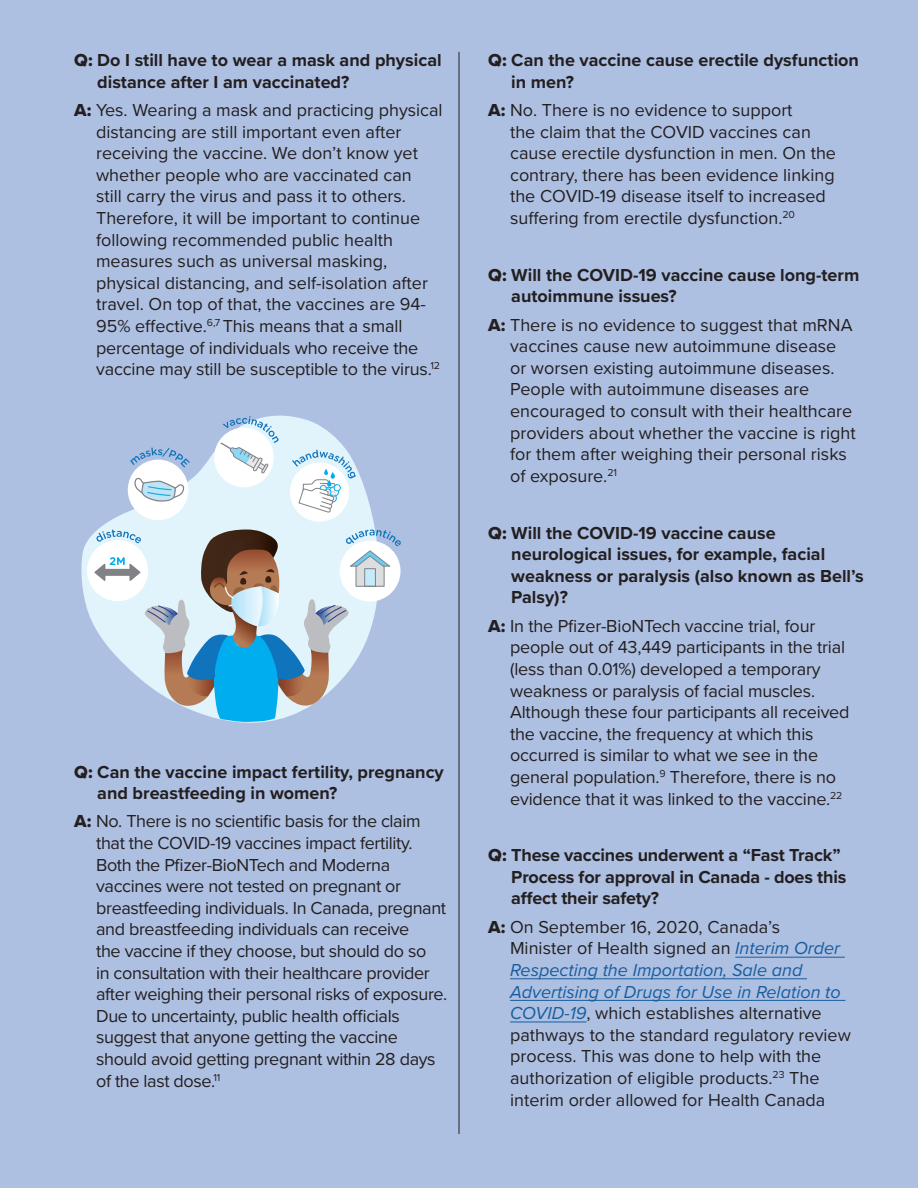
<style>
.page{position:relative;width:918px;height:1188px;background:#aec0e2}
.page>*{position:absolute;margin:0;border:0;box-sizing:border-box;transform-origin:0 0}
.Paragraph{font:18px/21.6px "Proxima Nova";color:#231f20}
.Paragraph-2{font:18px/21.6px "Proxima Nova";letter-spacing:-.02em;color:#231f20}
.Paragraph-3{font:700 18px/21.6px "Proxima Nova";color:#231f20}
.s1{font-family:"Proxima Nova Extrabld";font-weight:400}
.s2{font-family:"Proxima Nova Extrabld"}
.s3{font-style:italic;color:#175d9e}
</style>
<div class="page">
<hr style="left:735px;top:957px;width:110px;height:1px;background:#175d9e">
<hr style="left:510px;top:978px;width:297px;height:1px;background:#175d9e">
<hr style="left:510px;top:1000px;width:335px;height:1px;background:#175d9e">
<hr style="left:510px;top:1021px;width:76px;height:1px;background:#175d9e">
<hr style="left:459px;top:52px;width:1px;height:1082px;background:#231f20">
<svg style="left:81px;top:415px;width:294px;height:308px"></svg>
<div style="left:290px;top:463px;width:59px;height:59px;background:#fff;border-radius:50%"></div>
<svg style="left:292px;top:450px;width:64px;height:63px"></svg>
<div style="left:128px;top:460px;width:60px;height:60px;background:#fff;border-radius:50%"></div>
<svg style="left:134px;top:477px;width:51px;height:25px"></svg>
<svg style="left:130px;top:447px;width:60px;height:20px"></svg>
<div style="left:87px;top:540px;width:61px;height:61px;background:#fff;border-radius:50%"></div>
<div style="left:214px;top:428px;width:60px;height:59px;background:#fff;border-radius:50%"></div>
<svg style="left:220px;top:416px;width:59px;height:58px"></svg>
<svg style="left:94px;top:530px;width:307px;height:192px"></svg>
<p class="Paragraph-3" style="left:97px;top:49px;width:346px;text-indent:-23px"><span class="s1">Q:</span> Do I still have to wear a mask and physical distance after I am vaccinated?</p>
<p class="Paragraph" style="left:96px;top:98px;width:348px;text-indent:-22px"><span class="s2">A:</span> Yes. Wearing a mask and practicing physical distancing are still important even after receiving the vaccine. We don’t know yet whether people who are vaccinated can<br>still carry the virus and pass it to others.<br>Therefore, it will be important to continue following recommended public health measures such as universal masking, physical distancing, and self-isolation after travel. On top of that, the vaccines are 94- 95% effective.<sup>6,7</sup> This means that a small percentage of individuals who receive the vaccine may still be susceptible to the virus.<sup>12</sup></p>
<p class="Paragraph-3" style="left:97px;top:760px;width:348px;text-indent:-23px"><span class="s1">Q:</span> Can the vaccine impact fertility, pregnancy and breastfeeding in women?</p>
<p class="Paragraph-2" style="left:96px;top:810px;width:353px;text-indent:-22px"><span class="s2">A:</span> No. There is no scientific basis for the claim that the COVID-19 vaccines impact fertility.<br>Both the Pfizer-BioNTech and Moderna vaccines were not tested on pregnant or breastfeeding individuals. In Canada, pregnant and breastfeeding individuals can receive<br>the vaccine if they choose, but should do so<br>in consultation with their healthcare provider after weighing their personal risks of exposure.<br>Due to uncertainty, public health officials suggest that anyone getting the vaccine should avoid getting pregnant within 28 days of the last dose.<sup>11</sup></p>
<p class="Paragraph-3" style="left:511px;top:49px;width:349px;text-indent:-23px"><span class="s1">Q:</span> Can the vaccine cause erectile dysfunction in men?</p>
<p class="Paragraph" style="left:510px;top:98px;width:328px;text-indent:-22px"><span class="s2">A:</span> No. There is no evidence to support<br>the claim that the COVID vaccines can cause erectile dysfunction in men. On the contrary, there has been evidence linking the COVID-19 disease itself to increased suffering from erectile dysfunction.<sup>20</sup></p>
<p class="Paragraph-3" style="left:511px;top:264px;width:350px;text-indent:-23px"><span class="s1">Q:</span> Will the COVID-19 vaccine cause long-term autoimmune issues?</p>
<p class="Paragraph" style="left:510px;top:313px;width:347px;text-indent:-22px"><span class="s2">A:</span> There is no evidence to suggest that mRNA vaccines cause new autoimmune disease or worsen existing autoimmune diseases.<br>People with autoimmune diseases are encouraged to consult with their healthcare providers about whether the vaccine is right for them after weighing their personal risks of exposure.<sup>21</sup></p>
<p class="Paragraph-3" style="left:511px;top:521px;width:354px;text-indent:-23px"><span class="s1">Q:</span> Will the COVID-19 vaccine cause neurological issues, for example, facial weakness or paralysis (also known as Bell’s<br>Palsy)?</p>
<p class="Paragraph" style="left:510px;top:614px;width:341px;text-indent:-22px"><span class="s2">A:</span> In the Pfizer-BioNTech vaccine trial, four people out of 43,449 participants in the trial (less than 0.01%) developed a temporary weakness or paralysis of facial muscles.<br>Although these four participants all received the vaccine, the frequency at which this occurred is similar to what we see in the general population.<sup>9</sup> Therefore, there is no evidence that it was linked to the vaccine.<sup>22</sup></p>
<p class="Paragraph-3" style="left:511px;top:844px;width:337px;text-indent:-23px"><span class="s1">Q:</span> These vaccines underwent a “Fast Track”<br>Process for approval in Canada - does this affect their safety?</p>
<p class="Paragraph" style="left:510px;top:915px;width:342px;text-indent:-22px"><span class="s2">A:</span> On September 16, 2020, Canada’s<br>Minister of Health signed an <span class="s3">Interim Order Respecting the Importation, Sale and Advertising of Drugs for Use in Relation to COVID-19</span>, which establishes alternative pathways to the standard regulatory review process. This was done to help with the authorization of eligible products.<sup>23</sup> The interim order allowed for Health Canada</p>
</div>
